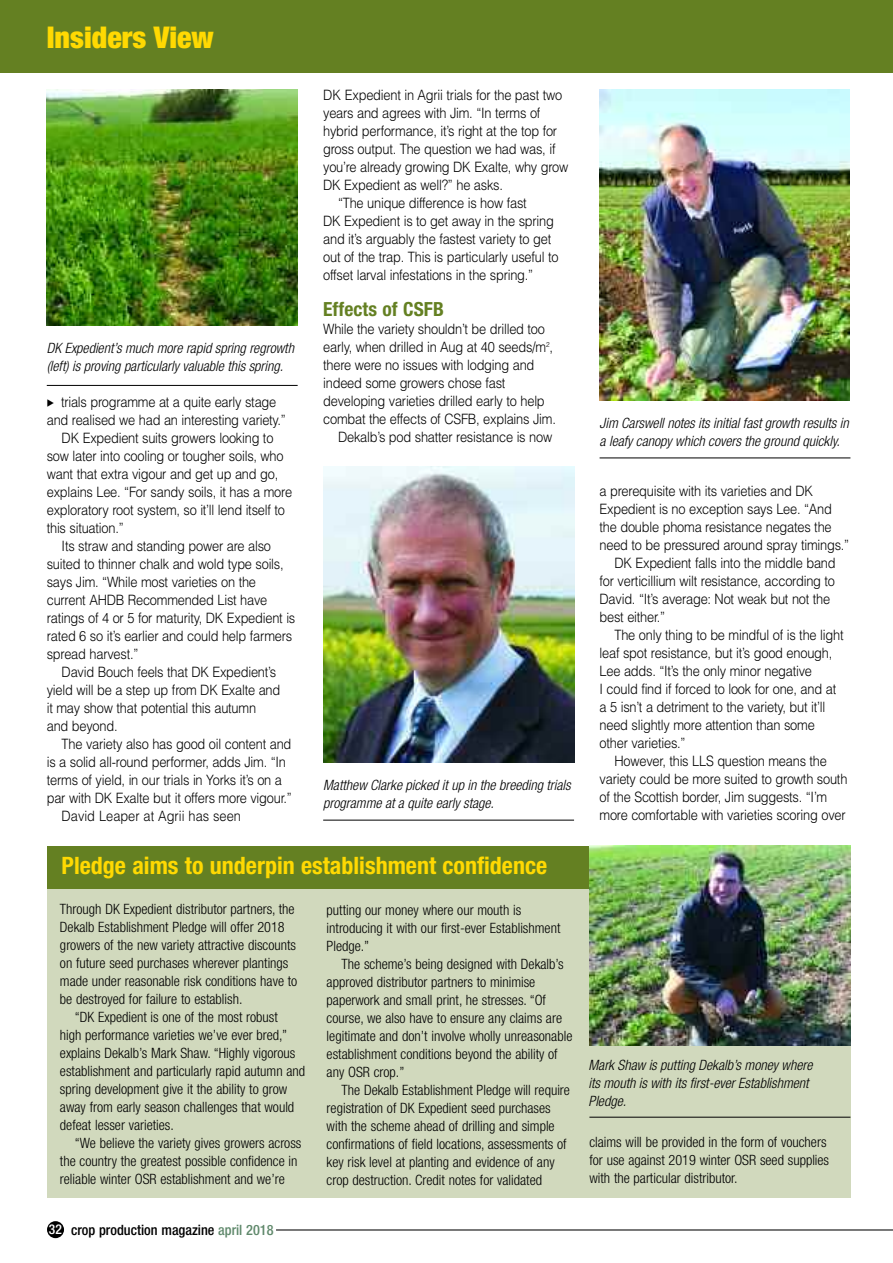
<style>
.page{position:relative;width:893px;height:1263px;background:#fff}
.page>*{position:absolute;margin:0;border:0;box-sizing:border-box;transform-origin:0 0}
.t1{font:900 condensed 30px "Helvetica Neue";color:#ffd902}
.t2{font:700 condensed 24px "Helvetica Neue";color:#ffd902}
.t3{font:700 condensed 19.5px "Helvetica Neue";letter-spacing:.005em;color:#648022}
.t4{font:300 14.25px "Helvetica";letter-spacing:-.015em;color:#000;scale:.9 1}
.t5{font:300 condensed 14.25px/18px "Helvetica Neue";color:#000}
.t6{font:italic 300 condensed 14.25px/18px "Helvetica Neue";color:#000}
.t7{font:500 condensed 14.25px "Helvetica Neue";color:#000}
.s1{font-size:13.5px;color:#fff}
.s2{color:#60896c}
</style>
<div class="page">
<div style="left:0;top:0;width:893px;height:72px;background:#648022"></div>
<div style="left:47px;top:887px;width:803px;height:311px;background:#d1d9bd"></div>
<div style="left:47px;top:846px;width:803px;height:42px;background:#648022"></div>
<img style="left:589px;top:846px;width:261px;height:200px">
<hr style="left:589px;top:1117px;width:261px;height:1px;background:#000">
<img style="left:600px;top:89px;width:249px;height:311px">
<hr style="left:600px;top:458px;width:250px;height:1px;background:#000">
<img style="left:323px;top:466px;width:251px;height:297px">
<hr style="left:323px;top:820px;width:251px;height:1px;background:#000">
<img style="left:47px;top:89px;width:251px;height:237px">
<hr style="left:47px;top:385px;width:251px;height:1px;background:#000">
<div style="left:47px;top:1221px;width:17px;height:17px;background:#000;border-radius:50%"></div>
<hr style="left:276px;top:1229px;width:617px;height:1px;background:#000">
<h1 class="t1" style="left:47px;top:27px;width:168px">Insiders View</h1>
<p class="t6" style="left:47px;top:341px;width:249px">DK Expedient’s much more rapid spring regrowth (left) is proving particularly valuable this spring.</p>
<p class="t4" style="left:61px;top:393px;width:241px">trials programme at a quite early stage</p>
<p class="t4" style="left:47px;top:411px;width:267px">and realised we had an interesting variety.”</p>
<p class="t4" style="left:62px;top:429px;width:237px">DK Expedient suits growers looking to</p>
<p class="t4" style="left:47px;top:447px;width:265px">sow later into cooling or tougher soils, who</p>
<p class="t4" style="left:47px;top:465px;width:259px">want that extra vigour and get up and go,</p>
<p class="t4" style="left:47px;top:483px;width:274px">explains Lee. “For sandy soils, it has a more</p>
<p class="t4" style="left:47px;top:501px;width:266px">exploratory root system, so it’ll lend itself to</p>
<p class="t4" style="left:47px;top:519px;width:87px">this situation.”</p>
<p class="t4" style="left:62px;top:537px;width:234px">Its straw and standing power are also</p>
<p class="t4" style="left:47px;top:555px;width:265px">suited to thinner chalk and wold type soils,</p>
<p class="t4" style="left:47px;top:573px;width:234px">says Jim. “While most varieties on the</p>
<p class="t4" style="left:47px;top:591px;width:247px">current AHDB Recommended List have</p>
<p class="t4" style="left:47px;top:609px;width:278px">ratings of 4 or 5 for maturity, DK Expedient is</p>
<p class="t4" style="left:47px;top:627px;width:274px">rated 6 so it’s earlier and could help farmers</p>
<p class="t4" style="left:47px;top:645px;width:103px">spread harvest.”</p>
<p class="t4" style="left:62px;top:663px;width:240px">David Bouch feels that DK Expedient’s</p>
<p class="t4" style="left:47px;top:681px;width:261px">yield will be a step up from DK Exalte and</p>
<p class="t4" style="left:47px;top:699px;width:234px">it may show that potential this autumn</p>
<p class="t4" style="left:47px;top:717px;width:80px">and beyond.</p>
<p class="t4" style="left:62px;top:735px;width:257px">The variety also has good oil content and</p>
<p class="t4" style="left:47px;top:753px;width:267px">is a solid all-round performer, adds Jim. “In</p>
<p class="t4" style="left:47px;top:771px;width:263px">terms of yield, in our trials in Yorks it’s on a</p>
<p class="t4" style="left:47px;top:789px;width:274px">par with DK Exalte but it offers more vigour.”</p>
<p class="t4" style="left:62px;top:807px;width:201px">David Leaper at Agrii has seen</p>
<p class="t4" style="left:323px;top:86px;width:267px">DK Expedient in Agrii trials for the past two</p>
<p class="t4" style="left:323px;top:104px;width:243px">years and agrees with Jim. “In terms of</p>
<p class="t4" style="left:323px;top:122px;width:262px">hybrid performance, it’s right at the top for</p>
<p class="t4" style="left:323px;top:140px;width:260px">gross output. The question we had was, if</p>
<p class="t4" style="left:323px;top:158px;width:274px">you’re already growing DK Exalte, why grow</p>
<p class="t4" style="left:323px;top:176px;width:201px">DK Expedient as well?” he asks.</p>
<p class="t4" style="left:338px;top:194px;width:211px">“The unique difference is how fast</p>
<p class="t4" style="left:323px;top:212px;width:258px">DK Expedient is to get away in the spring</p>
<p class="t4" style="left:323px;top:230px;width:255px">and it’s arguably the fastest variety to get</p>
<p class="t4" style="left:323px;top:248px;width:263px">out of the trap. This is particularly useful to</p>
<p class="t4" style="left:323px;top:266px;width:235px">offset larval infestations in the spring.”</p>
<h3 class="t3" style="left:323px;top:302px;width:122px">Effects of CSFB</h3>
<p class="t4" style="left:323px;top:320px;width:248px">While the variety shouldn’t be drilled too</p>
<p class="t4" style="left:323px;top:338px;width:257px">early, when drilled in Aug at 40 seeds/m<sup>2</sup>,</p>
<p class="t4" style="left:323px;top:356px;width:236px">there were no issues with lodging and</p>
<p class="t4" style="left:323px;top:374px;width:204px">indeed some growers chose fast</p>
<p class="t4" style="left:323px;top:392px;width:248px">developing varieties drilled early to help</p>
<p class="t4" style="left:323px;top:410px;width:260px">combat the effects of CSFB, explains Jim.</p>
<p class="t4" style="left:338px;top:428px;width:240px">Dekalb’s pod shatter resistance is now</p>
<p class="t6" style="left:323px;top:777px;width:249px">Matthew Clarke picked it up in the breeding trials programme at a quite early stage.</p>
<h2 class="t2" style="left:62px;top:856px;width:487px">Pledge aims to underpin establishment confidence</h2>
<p class="t5" style="left:60px;top:901px;width:239px">Through DK Expedient distributor partners, the Dekalb Establishment Pledge will offer 2018 growers of the new variety attractive discounts on future seed purchases wherever plantings made under reasonable risk conditions have to be destroyed for failure to establish.</p>
<p class="t5" style="left:60px;top:1009px;width:247px;text-indent:15px">“DK Expedient is one of the most robust<br>high performance varieties we’ve ever bred,” explains Dekalb’s Mark Shaw. “Highly vigorous establishment and particularly rapid autumn and spring development give it the ability to grow away from early season challenges that would defeat lesser varieties.</p>
<p class="t5" style="left:60px;top:1135px;width:243px;text-indent:15px">“We believe the variety gives growers across the country the greatest possible confidence in reliable winter OSR establishment and we’re</p>
<p class="t7" style="left:49px;top:1224px;width:226px"><span class="s1">32</span> crop production magazine <span class="s2">april 2018</span></p>
<p class="t5" style="left:327px;top:902px;width:235px">putting our money where our mouth is introducing it with our first-ever Establishment<br>Pledge.”</p>
<p class="t5" style="left:327px;top:956px;width:247px;text-indent:15px">The scheme’s being designed with Dekalb’s approved distributor partners to minimise paperwork and small print, he stresses. “Of course, we also have to ensure any claims are legitimate and don’t involve wholly unreasonable establishment conditions beyond the ability of any OSR crop.”</p>
<p class="t5" style="left:327px;top:1082px;width:245px;text-indent:15px">The Dekalb Establishment Pledge will require registration of DK Expedient seed purchases with the scheme ahead of drilling and simple confirmations of field locations, assessments of key risk level at planting and evidence of any crop destruction. Credit notes for validated</p>
<p class="t6" style="left:600px;top:415px;width:251px">Jim Carswell notes its initial fast growth results in a leafy canopy which covers the ground quickly.</p>
<p class="t4" style="left:600px;top:482px;width:239px">a prerequisite with its varieties and DK</p>
<p class="t4" style="left:600px;top:500px;width:260px">Expedient is no exception says Lee. “And</p>
<p class="t4" style="left:600px;top:518px;width:259px">the double phoma resistance negates the</p>
<p class="t4" style="left:600px;top:536px;width:279px">need to be pressured around spray timings.”</p>
<p class="t4" style="left:614px;top:554px;width:247px">DK Expedient falls into the middle band</p>
<p class="t4" style="left:600px;top:572px;width:263px">for verticillium wilt resistance, according to</p>
<p class="t4" style="left:600px;top:590px;width:258px">David. “It’s average: Not weak but not the</p>
<p class="t4" style="left:600px;top:608px;width:75px">best either.”</p>
<p class="t4" style="left:614px;top:626px;width:256px">The only thing to be mindful of is the light</p>
<p class="t4" style="left:600px;top:644px;width:260px">leaf spot resistance, but it’s good enough,</p>
<p class="t4" style="left:600px;top:662px;width:238px">Lee adds. “It’s the only minor negative</p>
<p class="t4" style="left:600px;top:680px;width:264px">I could find if forced to look for one, and at</p>
<p class="t4" style="left:600px;top:698px;width:252px">a 5 isn’t a detriment to the variety, but it’ll</p>
<p class="t4" style="left:600px;top:716px;width:241px">need slightly more attention than some</p>
<p class="t4" style="left:600px;top:734px;width:97px">other varieties.”</p>
<p class="t4" style="left:614px;top:752px;width:238px">However, this LLS question means the</p>
<p class="t4" style="left:600px;top:770px;width:277px">variety could be more suited to growth south</p>
<p class="t4" style="left:600px;top:788px;width:255px">of the Scottish border, Jim suggests. “I’m</p>
<p class="t4" style="left:600px;top:806px;width:275px">more comfortable with varieties scoring over</p>
<p class="t6" style="left:588px;top:1057px;width:225px">Mark Shaw is putting Dekalb’s money where its mouth is with its first-ever Establishment<br>Pledge.</p>
<p class="t5" style="left:589px;top:1134px;width:241px">claims will be provided in the form of vouchers for use against 2019 winter OSR seed supplies with the particular distributor.</p>
</div>
